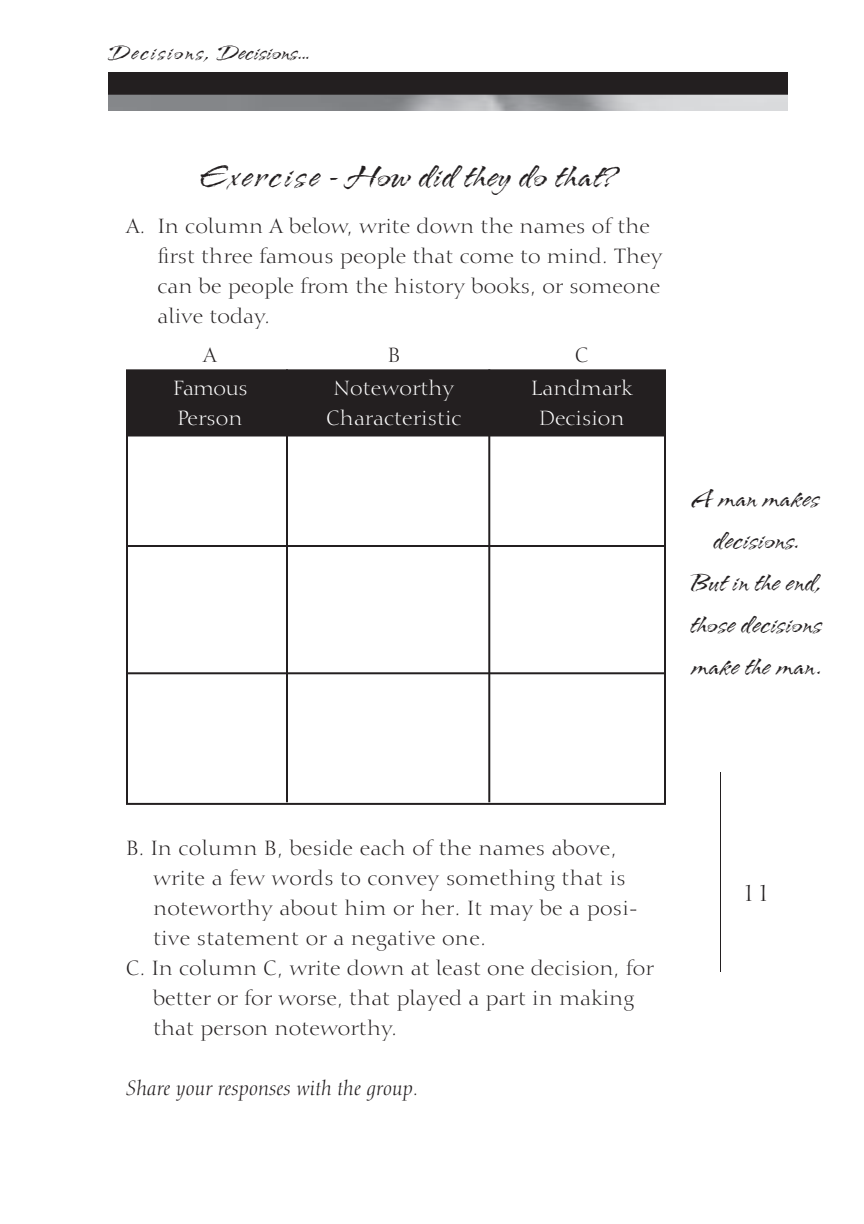
<style>
.page{position:relative;width:864px;height:1224px;background:#fff}
.page>*{position:absolute;margin:0;border:0;box-sizing:border-box;transform-origin:0 0}
.t1{font:36px "Arid ITC Std";letter-spacing:.01em;color:#231f20}
.t2{font:28px/42px "Arid ITC Std";color:#231f20;text-align:center}
.t3{font:24px "Arid ITC Std";letter-spacing:.035em;color:#231f20}
.t4{font:24px "Calligraphic 810 BT";color:#231f20}
.t5{font:20px/30px "Calligraphic 810 BT";color:#231f20}
.t6{font:20px "Calligraphic 810 BT";color:#fff}
.t7{font:italic 20px "Calligraphic 810 BT";color:#231f20}
</style>
<div class="page">
<img style="left:108px;top:72px;width:680px;height:39px">
<hr style="left:720px;top:324px;width:1px;height:648px;background:#231f20">
<div style="left:126px;top:370px;width:540px;height:66px;background:#231f20"></div>
<div style="left:126px;top:370px;width:540px;height:67px;border:1px solid #231f20"></div>
<div style="left:126px;top:369px;width:540px;height:436px;border:2px solid #231f20"></div>
<hr style="left:126px;top:545px;width:540px;height:2px;background:#231f20">
<hr style="left:126px;top:672px;width:540px;height:2px;background:#231f20">
<hr style="left:286px;top:369px;width:2px;height:433px;background:#231f20">
<hr style="left:488px;top:369px;width:2px;height:433px;background:#231f20">
<div style="left:692px;top:280px;width:54px;height:492px;background:#fff"></div>
<p class="t3" style="left:108px;top:37px;width:203px">Decisions, Decisions...</p>
<h1 class="t1" style="left:198px;top:152px;width:422px">Exercise - How did they do that?</h1>
<p class="t5" style="left:158px;top:213px;width:507px;text-indent:-32px">A. In column A below, write down the names of the first three famous people that come to mind. They can be people from the history books, or someone alive today.</p>
<p class="t5" style="left:203px;top:343px;width:15px">A</p>
<p class="t5" style="left:388px;top:343px;width:14px">B</p>
<p class="t5" style="left:575px;top:343px;width:15px">C</p>
<p class="t6" style="left:173px;top:379px;width:76px">Famous</p>
<p class="t6" style="left:334px;top:379px;width:122px">Noteworthy</p>
<p class="t6" style="left:531px;top:379px;width:103px">Landmark</p>
<p class="t6" style="left:177px;top:409px;width:67px">Person</p>
<p class="t6" style="left:326px;top:409px;width:137px">Characteristic</p>
<p class="t6" style="left:539px;top:409px;width:87px">Decision</p>
<h2 class="t2" style="left:690px;top:475px;width:133px">A man makes decisions.<br>But in the end, those decisions make the man.</h2>
<p class="t5" style="left:126px;top:835px;width:492px">B. In column B, beside each of the names above,</p>
<p class="t5" style="left:153px;top:865px;width:474px">write a few words to convey something that is</p>
<p class="t5" style="left:153px;top:895px;width:486px">noteworthy about him or her. It may be a posi-</p>
<p class="t5" style="left:153px;top:925px;width:335px">tive statement or a negative one.</p>
<p class="t5" style="left:126px;top:955px;width:529px">C. In column C, write down at least one decision, for</p>
<p class="t5" style="left:153px;top:985px;width:483px">better or for worse, that played a part in making</p>
<p class="t5" style="left:153px;top:1015px;width:246px">that person noteworthy.</p>
<p class="t7" style="left:126px;top:1079px;width:295px">Share your responses with the group.</p>
<p class="t4" style="left:741px;top:882px;width:31px">11</p>
</div>
